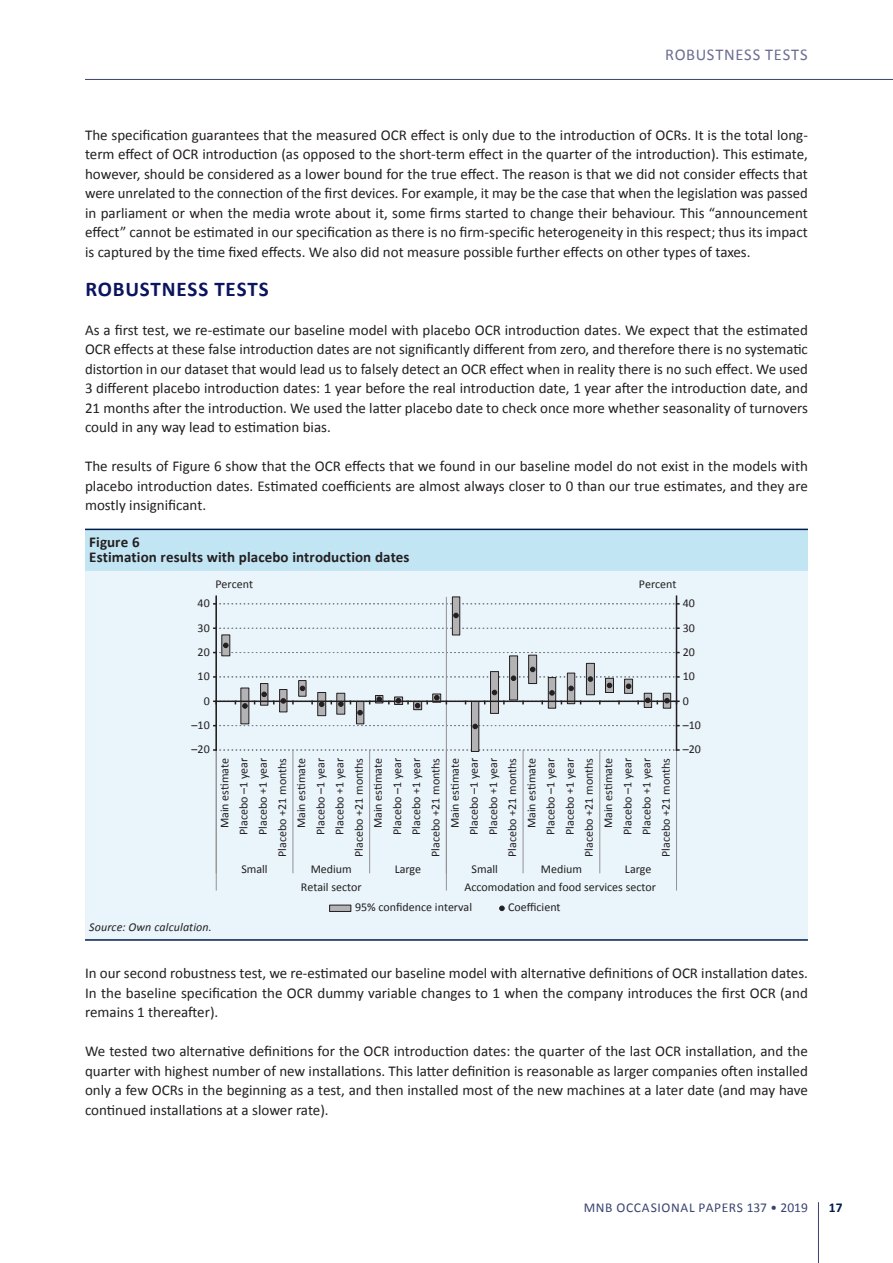
<style>
.page{position:relative;width:893px;height:1263px;background:#fff}
.page>*{position:absolute;margin:0;border:0;box-sizing:border-box;transform-origin:0 0}
.t1{font:700 21px "Calibri";letter-spacing:.04em;color:#0b145e}
.t2{font:16.5px "Calibri";color:#6b6e91}
.t3{font:15px/19.5px "Calibri";color:#231f20;text-align:justify}
.t4{font:700 15px/15.8px "Calibri";letter-spacing:.005em;color:#231f20}
.t5{font:13.5px "Calibri";letter-spacing:.045em;color:#3a436f}
.t6{font:700 13.5px "Calibri";color:#001c4e}
.t7{font:12px/19.2px "Calibri";color:#231f20;text-align:right}
.t8{font:italic 12px "Calibri";letter-spacing:.01em;color:#231f20}
</style>
<div class="page">
<hr style="left:818px;top:1202px;width:1px;height:61px;background:#3a436f">
<hr style="left:85px;top:79px;width:808px;height:1px;background:#3a436f">
<div style="left:85px;top:529px;width:723px;height:42px;background:#c2e5f3"></div>
<div style="left:85px;top:571px;width:723px;height:368px;background:#e9f4fb"></div>
<hr style="left:85px;top:529px;width:723px;height:1px;background:#001c4e">
<hr style="left:85px;top:939px;width:723px;height:2px;background:#001c4e">
<hr style="left:293px;top:750px;width:1px;height:123px;background:#949194">
<hr style="left:369px;top:750px;width:1px;height:123px;background:#949194">
<hr style="left:523px;top:750px;width:1px;height:123px;background:#949194">
<hr style="left:599px;top:750px;width:1px;height:123px;background:#949194">
<hr style="left:216px;top:597px;width:1px;height:293px;background:#949194">
<hr style="left:446px;top:597px;width:1px;height:293px;background:#949194">
<hr style="left:676px;top:597px;width:1px;height:293px;background:#949194">
<div style="left:471px;top:701px;width:8px;height:50px;background:#b3b3b5"></div>
<div style="left:471px;top:701px;width:8px;height:51px;border:1px solid #231f20"></div>
<hr style="left:215px;top:596px;width:2px;height:154px;background:#231f20">
<svg style="left:214px;top:749px;width:465px;height:2px"></svg>
<hr style="left:676px;top:596px;width:1px;height:154px;background:#231f20">
<svg style="left:214px;top:596px;width:465px;height:133px;background:#dbe5eb"></svg>
<div style="left:330px;top:905px;width:21px;height:6px;background:#b3b3b5"></div>
<div style="left:329px;top:905px;width:22px;height:7px;border:1px solid #231f20"></div>
<svg style="left:499px;top:906px;width:6px;height:5px"></svg>
<p class="t2" style="left:665px;top:44px;width:20px">Robustness</p>
<p class="t2" style="left:765px;top:44px;width:10px">tests</p>
<p class="t3" style="left:85px;top:125px;width:724px">The specification guarantees that the measured OCR effect is only due to the introduction of OCRs. It is the total long&shy;term effect of OCR introduction (as opposed to the short-term effect in the quarter of the introduction). This estimate, however, should be considered as a lower bound for the true effect. The reason is that we did not consider effects that were unrelated to the connection of the first devices. For example, it may be the case that when the legislation was passed in parliament or when the media wrote about it, some firms started to change their behaviour. This “announcement effect” cannot be estimated in our specification as there is no firm-specific heterogeneity in this respect; thus its impact is captured by the time fixed effects. We also did not measure possible further effects on other types of taxes.</p>
<h1 class="t1" style="left:85px;top:275px;width:185px">ROBUSTNESS TESTS</h1>
<p class="t3" style="left:85px;top:320px;width:724px">As a first test, we re-estimate our baseline model with placebo OCR introduction dates. We expect that the estimated OCR effects at these false introduction dates are not significantly different from zero, and therefore there is no systematic distortion in our dataset that would lead us to falsely detect an OCR effect when in reality there is no such effect. We used 3 different placebo introduction dates: 1 year before the real introduction date, 1 year after the introduction date, and 21 months after the introduction. We used the latter placebo date to check once more whether seasonality of turnovers could in any way lead to estimation bias.</p>
<p class="t3" style="left:85px;top:457px;width:724px">The results of Figure 6 show that the OCR effects that we found in our baseline model do not exist in the models with placebo introduction dates. Estimated coefficients are almost always closer to 0 than our true estimates, and they are mostly insignificant.</p>
<p class="t4" style="left:89px;top:534px;width:322px">Figure 6<br>Estimation results with placebo introduction dates</p>
<p class="t7" style="left:215px;top:575px;width:39px">Percent</p>
<p class="t7" style="left:639px;top:575px;width:39px">Percent</p>
<p class="t7" style="left:198px;top:594px;width:14px">40</p>
<p class="t7" style="left:683px;top:594px;width:14px">40</p>
<p class="t7" style="left:198px;top:618px;width:14px">30</p>
<p class="t7" style="left:683px;top:618px;width:14px">30</p>
<p class="t7" style="left:198px;top:642px;width:14px">20</p>
<p class="t7" style="left:683px;top:642px;width:14px">20</p>
<p class="t7" style="left:198px;top:667px;width:14px">10</p>
<p class="t7" style="left:683px;top:667px;width:14px">10</p>
<p class="t7" style="left:204px;top:691px;width:8px">0</p>
<p class="t7" style="left:683px;top:691px;width:8px">0</p>
<p class="t7" style="left:192px;top:715px;width:20px">–10</p>
<p class="t7" style="left:683px;top:715px;width:20px">–10</p>
<p class="t7" style="left:192px;top:739px;width:20px">–20</p>
<p class="t7" style="left:683px;top:739px;width:20px">–20</p>
<p class="t7" style="left:215px;top:857px;width:101px;rotate:-90deg">Main estimate<br>Placebo –1 year<br>Placebo +1 year<br>Placebo +21 months<br>Main estimate<br>Placebo –1 year<br>Placebo +1 year<br>Placebo +21 months<br>Main estimate<br>Placebo –1 year<br>Placebo +1 year<br>Placebo +21 months<br>Main estimate<br>Placebo –1 year<br>Placebo +1 year<br>Placebo +21 months<br>Main estimate<br>Placebo –1 year<br>Placebo +1 year<br>Placebo +21 months<br>Main estimate<br>Placebo –1 year<br>Placebo +1 year<br>Placebo +21 months</p>
<p class="t7" style="left:241px;top:860px;width:28px">Small</p>
<p class="t7" style="left:311px;top:860px;width:43px">Medium</p>
<p class="t7" style="left:395px;top:860px;width:28px">Large</p>
<p class="t7" style="left:472px;top:860px;width:28px">Small</p>
<p class="t7" style="left:541px;top:860px;width:43px">Medium</p>
<p class="t7" style="left:625px;top:860px;width:28px">Large</p>
<p class="t7" style="left:301px;top:877px;width:62px">Retail sector</p>
<p class="t7" style="left:355px;top:876px;width:302px;line-height:21px;text-align:left;text-indent:109px">Accomodation and food services sector<br>95% confidence interval</p>
<p class="t7" style="left:508px;top:898px;width:54px">Coefficient</p>
<p class="t8" style="left:89px;top:919px;width:124px">Source: Own calculation.</p>
<p class="t3" style="left:85px;top:964px;width:724px">In our second robustness test, we re-estimated our baseline model with alternative definitions of OCR installation dates.<br>In the baseline specification the OCR dummy variable changes to 1 when the company introduces the first OCR (and remains 1 thereafter).</p>
<p class="t3" style="left:85px;top:1042px;width:724px">We tested two alternative definitions for the OCR introduction dates: the quarter of the last OCR installation, and the quarter with highest number of new installations. This latter definition is reasonable as larger companies often installed only a few OCRs in the beginning as a test, and then installed most of the new machines at a later date (and may have continued installations at a slower rate).</p>
<p class="t5" style="left:584px;top:1199px;width:226px">MNB OCCASIONAL PAPERS 137 • 2019</p>
<p class="t6" style="left:829px;top:1199px;width:15px">17</p>
</div>
